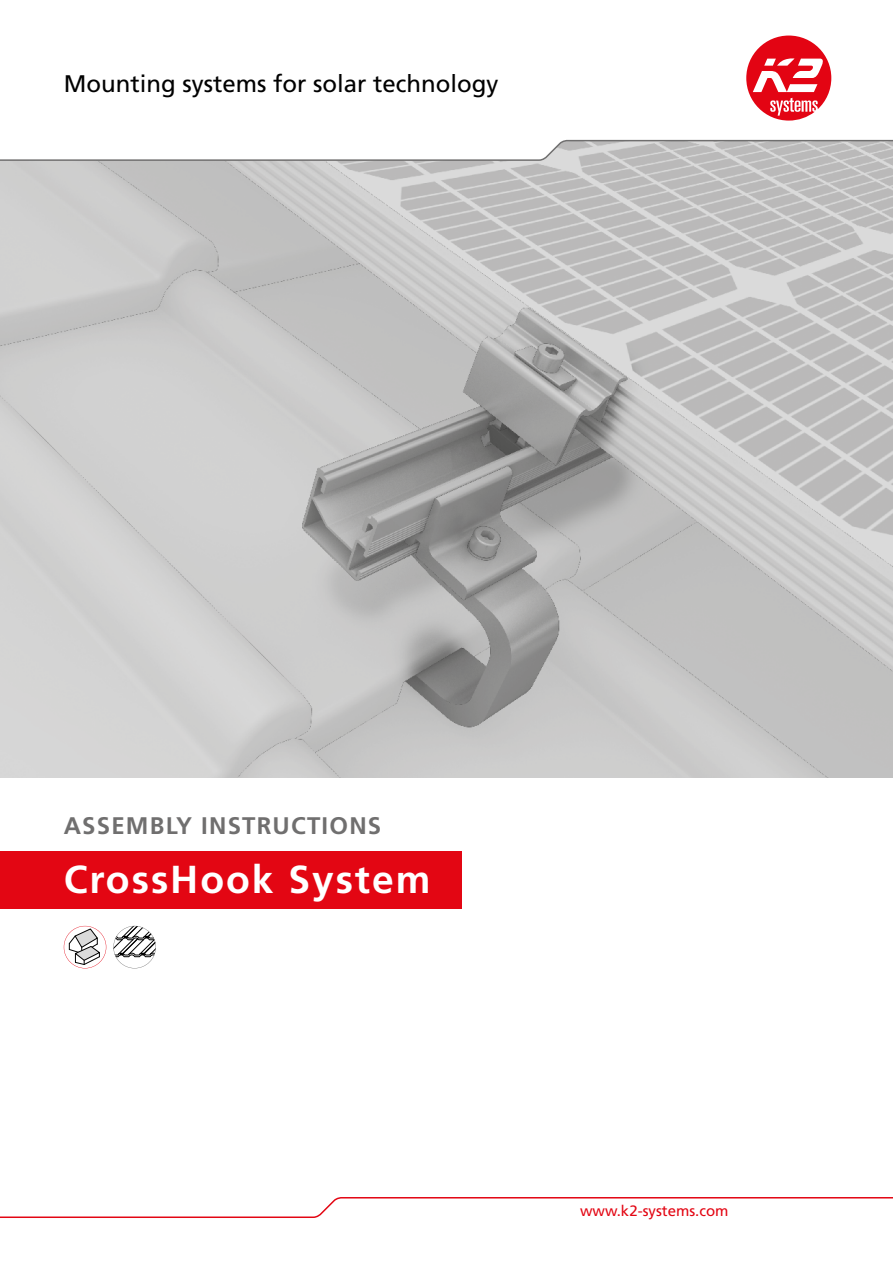
<style>
.page{position:relative;width:893px;height:1263px;background:#fff}
.page>*{position:absolute;margin:0;border:0;box-sizing:border-box;transform-origin:0 0}
.t1{font:700 39px "Frutiger LT Std";letter-spacing:.05em;color:#fff}
.t2{font:24px "Frutiger LT Std";color:#000}
.t3{font:700 24px "Frutiger LT Std";letter-spacing:.05em;color:#706f6f}
.t4{font:15px "Frutiger LT Std";color:#e30613}
</style>
<div class="page">
<img style="left:0;top:162px;width:893px;height:616px">
<svg style="left:0;top:1197px;width:893px;height:21px"></svg>
<svg style="left:0;top:139px;width:893px;height:23px"></svg>
<svg style="left:746px;top:36px;width:85px;height:85px"></svg>
<div style="left:0;top:851px;width:461px;height:57px;background:#e30613"></div>
<svg style="left:64px;top:926px;width:42px;height:42px"></svg>
<svg style="left:113px;top:926px;width:43px;height:42px"></svg>
<p class="t2" style="left:64px;top:70px;width:436px">Mounting systems for solar technology</p>
<p class="t3" style="left:64px;top:811px;width:319px">ASSEMBLY INSTRUCTIONS</p>
<h1 class="t1" style="left:64px;top:856px;width:368px">CrossHook System</h1>
<p class="t4" style="left:580px;top:1202px;width:150px">www.k2-systems.com</p>
</div>
